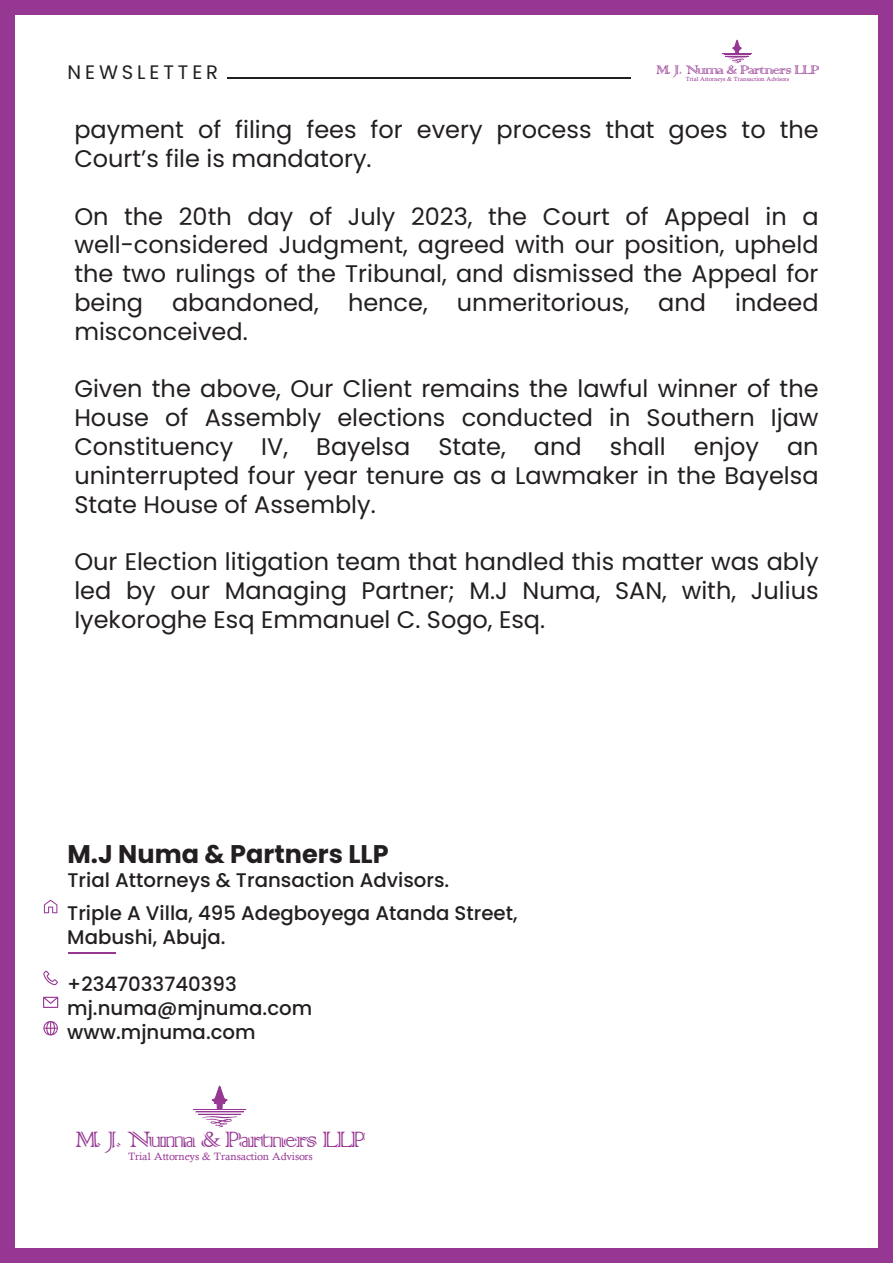
<style>
.page{position:relative;width:893px;height:1263px;background:#fff}
.page>*{position:absolute;margin:0;border:0;box-sizing:border-box;transform-origin:0 0}
.t1{font:29.7px "Colonna";letter-spacing:-.07em;color:#973794;scale:1.04 1}
.t2{font:700 25.5px "Poppins";color:#231f20}
.t3{font:24px/28.8px "Poppins";color:#231f20;text-align:justify}
.t4{font:500 19.8px/23.7px "Poppins";color:#231f20}
.t5{font:19.5px "Poppins";letter-spacing:.2em;color:#231f20}
.t6{font:16.65px "Colonna";letter-spacing:-.07em;color:#973794;scale:1.04 1}
.t7{font:10.65px "Calisto";letter-spacing:-.005em;color:#973794;scale:1.04 1}
.t8{font:6px "Calisto";letter-spacing:-.005em;color:#973794;scale:1.04 1}
</style>
<div class="page">
<div style="left:0;top:0;width:15px;height:1263px;background:#973794"></div>
<svg style="left:43px;top:970px;width:15px;height:15px"></svg>
<svg style="left:43px;top:997px;width:15px;height:11px"></svg>
<svg style="left:44px;top:900px;width:13px;height:13px"></svg>
<svg style="left:43px;top:1021px;width:15px;height:14px"></svg>
<div style="left:878px;top:0;width:15px;height:1263px;background:#973794"></div>
<div style="left:0;top:0;width:886px;height:14px;background:#973794"></div>
<div style="left:0;top:1248px;width:886px;height:15px;background:#973794"></div>
<hr style="left:68px;top:952px;width:48px;height:1px;background:#973794">
<hr style="left:227px;top:77px;width:403px;height:2px;background:#231f20">
<svg style="left:722px;top:40px;width:30px;height:24px"></svg>
<svg style="left:193px;top:1086px;width:53px;height:42px"></svg>
<p class="t5" style="left:67px;top:60px;width:152px">NEWSLETTER</p>
<p class="t6" style="left:656px;top:59px;width:159px">M. J. Numa &amp; Partners LLP</p>
<p class="t8" style="left:686px;top:76px;width:101px">Trial Attorneys &amp; Transaction Advisors</p>
<p class="t3" style="left:74px;top:115px;width:746px">payment of filing fees for every process that goes to the<br>Court’s file is mandatory.</p>
<p class="t3" style="left:74px;top:202px;width:746px">On the 20th day of July 2023, the Court of Appeal in a well-considered Judgment, agreed with our position, upheld the two rulings of the Tribunal, and dismissed the Appeal for being abandoned, hence, unmeritorious, and indeed misconceived.</p>
<p class="t3" style="left:74px;top:375px;width:746px">Given the above, Our Client remains the lawful winner of the House of Assembly elections conducted in Southern Ijaw Constituency IV, Bayelsa State, and shall enjoy an uninterrupted four year tenure as a Lawmaker in the Bayelsa State House of Assembly.</p>
<p class="t3" style="left:74px;top:547px;width:746px">Our Election litigation team that handled this matter was ably led by our Managing Partner; M.J Numa, SAN, with, Julius Iyekoroghe Esq Emmanuel C. Sogo, Esq.</p>
<p class="t2" style="left:67px;top:839px;width:323px">M.J Numa &amp; Partners LLP</p>
<p class="t4" style="left:67px;top:868px;width:383px">Trial Attorneys &amp; Transaction Advisors.</p>
<p class="t4" style="left:67px;top:901px;width:452px">Triple A Villa, 495 Adegboyega Atanda Street,<br>Mabushi, Abuja.</p>
<p class="t4" style="left:67px;top:972px;width:247px">+2347033740393 mj.numa@mjnuma.com www.mjnuma.com</p>
<p class="t1" style="left:75px;top:1119px;width:283px">M. J. Numa &amp; Partners LLP</p>
<p class="t7" style="left:128px;top:1150px;width:179px">Trial Attorneys &amp; Transaction Advisors</p>
</div>
